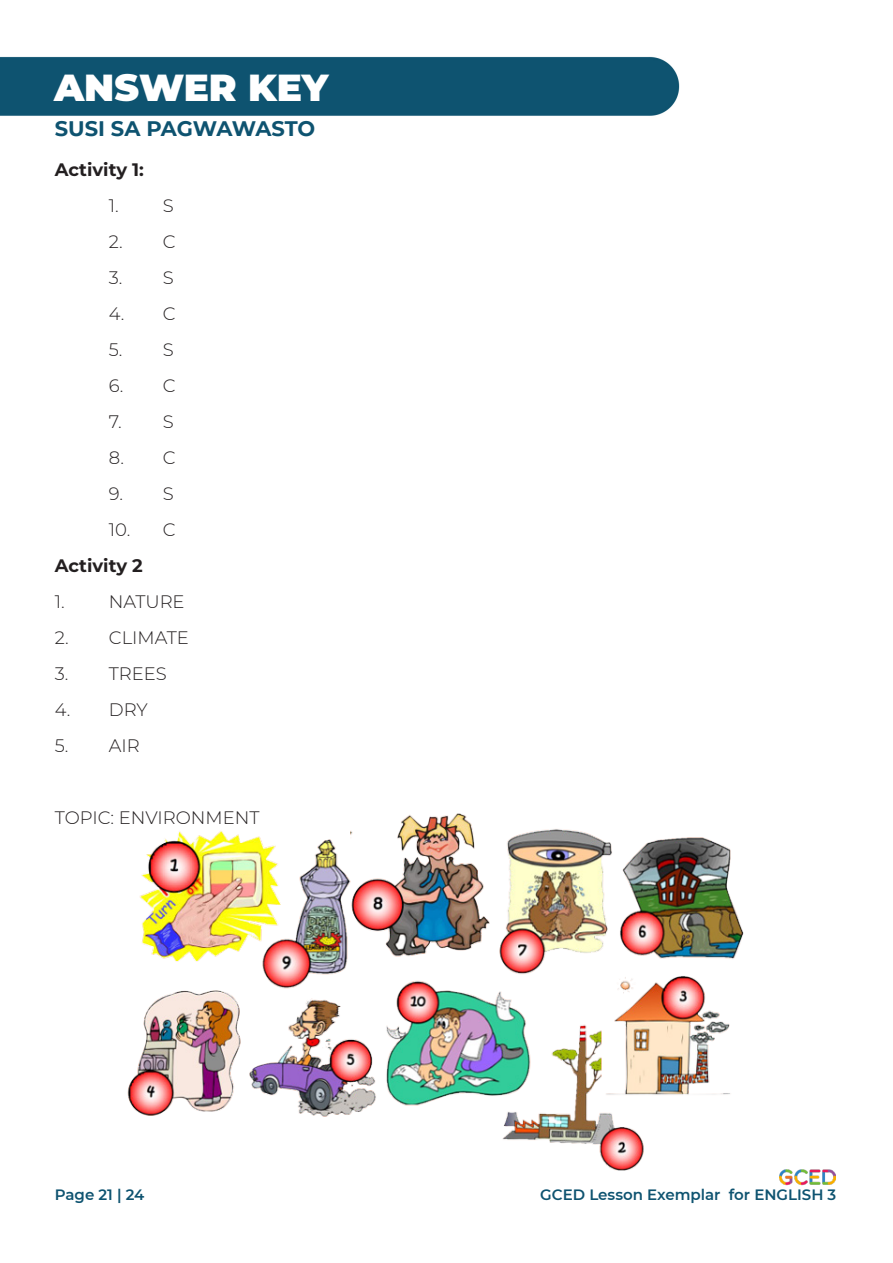
<style>
.page{position:relative;width:893px;height:1263px;background:#fff}
.page>*{position:absolute;margin:0;border:0;box-sizing:border-box;transform-origin:0 0}
.t1{font:900 37.5px "Montserrat";color:#fff}
.t2{font:700 21px "Montserrat";letter-spacing:-.01em;color:#0e5370}
.t3{font:300 18px "Montserrat";color:#231f20}
.t4{font:700 18px "Montserrat";color:#231f20}
.t5{font:600 15px "Montserrat";color:#0e5370}
</style>
<div class="page">
<img style="left:0;top:56px;width:836px;height:1125px">
<img style="left:779px;top:1165px;width:56px;height:21px">
<img style="left:74px;top:798px;width:697px;height:383px">
<p class="t1" style="left:54px;top:59px;width:276px">ANSWER KEY</p>
<p class="t2" style="left:55px;top:114px;width:262px">SUSI SA PAGWAWASTO</p>
<p class="t4" style="left:55px;top:156px;width:91px">Activity 1:</p>
<p class="t3" style="left:109px;top:193px;width:11px">1.</p>
<p class="t3" style="left:163px;top:193px;width:12px">S</p>
<p class="t3" style="left:109px;top:229px;width:68px">2. C</p>
<p class="t3" style="left:109px;top:265px;width:66px">3. S</p>
<p class="t3" style="left:109px;top:301px;width:68px">4. C</p>
<p class="t3" style="left:109px;top:337px;width:66px">5. S</p>
<p class="t3" style="left:109px;top:373px;width:68px">6. C</p>
<p class="t3" style="left:109px;top:409px;width:66px">7. S</p>
<p class="t3" style="left:109px;top:445px;width:68px">8. C</p>
<p class="t3" style="left:109px;top:481px;width:66px">9. S</p>
<p class="t3" style="left:109px;top:517px;width:68px">10. C</p>
<p class="t4" style="left:55px;top:552px;width:90px">Activity 2</p>
<p class="t3" style="left:55px;top:589px;width:11px">1.</p>
<p class="t3" style="left:109px;top:589px;width:77px">NATURE</p>
<p class="t3" style="left:55px;top:625px;width:136px">2. CLIMATE</p>
<p class="t3" style="left:55px;top:661px;width:114px">3. TREES</p>
<p class="t3" style="left:55px;top:697px;width:94px">4. DRY</p>
<p class="t3" style="left:55px;top:733px;width:86px">5. AIR</p>
<p class="t3" style="left:55px;top:805px;width:206px">TOPIC: ENVIRONMENT</p>
<p class="t5" style="left:55px;top:1184px;width:91px">Page 21 | 24</p>
<p class="t5" style="left:540px;top:1184px;width:298px">GCED Lesson Exemplar for ENGLISH 3</p>
</div>
